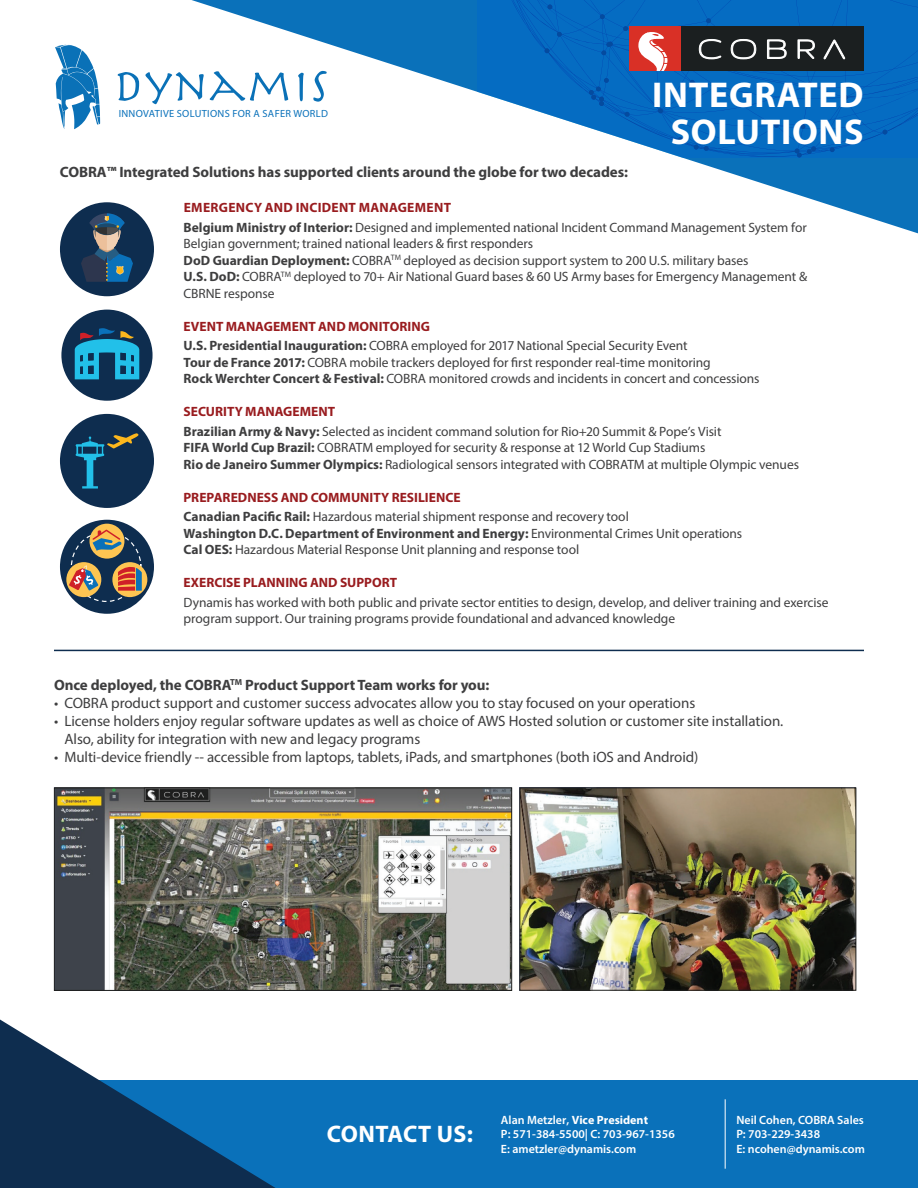
<style>
.page{position:relative;width:918px;height:1188px;background:#fff}
.page>*{position:absolute;margin:0;border:0;box-sizing:border-box;transform-origin:0 0}
.t1{font:700 36px "Myriad Pro";letter-spacing:.02em;color:#fff}
.t2{font:700 24px "Myriad Pro";letter-spacing:.02em;color:#fff}
.t3{font:15px/18px "Myriad Pro";letter-spacing:-.005em;color:#3e3e3f}
.t4{font:700 15px "Myriad Pro";letter-spacing:-.005em;color:#3e3e3f}
.t5{font:13.5px/16.5px "Myriad Pro";letter-spacing:-.005em;color:#3e3e3f}
.t6{font:700 13.5px "Myriad Pro";letter-spacing:.005em;color:#991c1f}
.t7{font:700 13.5px "Myriad Pro";color:#3e3e3f}
.t8{font:600 12px/14.4px "Myriad Pro";color:#fff}
.t9{font:10.35px "Myriad Pro";letter-spacing:.03em;color:#0a71ba}
.s1{font-weight:700}
.s2{font-weight:400}
</style>
<div class="page">
<div style="left:0;top:1080px;width:918px;height:108px;background:#0a71ba"></div>
<svg style="left:0;top:1020px;width:276px;height:168px"></svg>
<svg style="left:191px;top:0;width:727px;height:233px"></svg>
<svg style="left:477px;top:0;width:441px;height:158px;background:#227bc7"></svg>
<div style="left:60px;top:202px;width:94px;height:94px;background:#0e2d4f;border-radius:50%"></div>
<svg style="left:81px;top:213px;width:52px;height:69px"></svg>
<svg style="left:61px;top:310px;width:92px;height:91px"></svg>
<svg style="left:60px;top:414px;width:94px;height:94px"></svg>
<svg style="left:60px;top:520px;width:94px;height:94px"></svg>
<div style="left:629px;top:26px;width:235px;height:44px;background:#1b1f20"></div>
<div style="left:629px;top:26px;width:52px;height:44px;background:#d93026"></div>
<svg style="left:699px;top:39px;width:22px;height:20px"></svg>
<svg style="left:731px;top:39px;width:25px;height:20px"></svg>
<svg style="left:767px;top:39px;width:20px;height:20px"></svg>
<svg style="left:798px;top:40px;width:17px;height:19px"></svg>
<svg style="left:824px;top:40px;width:21px;height:19px"></svg>
<svg style="left:638px;top:32px;width:30px;height:38px"></svg>
<svg style="left:55px;top:45px;width:45px;height:84px"></svg>
<svg style="left:118px;top:72px;width:21px;height:29px"></svg>
<svg style="left:145px;top:72px;width:59px;height:32px"></svg>
<svg style="left:210px;top:71px;width:78px;height:30px"></svg>
<svg style="left:298px;top:73px;width:6px;height:28px"></svg>
<svg style="left:313px;top:71px;width:14px;height:31px"></svg>
<hr style="left:54px;top:650px;width:810px;height:1px;background:#0e2d4f">
<img style="left:56px;top:790px;width:454px;height:199px">
<div style="left:54px;top:788px;width:458px;height:203px;border:1px solid #1e1f1e"></div>
<img style="left:521px;top:790px;width:333px;height:199px">
<div style="left:519px;top:788px;width:337px;height:203px;border:1px solid #1e1f1e"></div>
<hr style="left:725px;top:1099px;width:1px;height:70px;background:#fff">
<p class="t9" style="left:119px;top:107px;width:211px">INNOVATIVE SOLUTIONS FOR A SAFER WORLD</p>
<p class="t4" style="left:60px;top:162px;width:570px">COBRA™ Integrated Solutions has supported clients around the globe for two decades:</p>
<p class="t1" style="left:652px;top:71px;width:213px">INTEGRATED</p>
<p class="t1" style="left:671px;top:108px;width:194px">SOLUTIONS</p>
<p class="t6" style="left:184px;top:199px;width:269px">EMERGENCY AND INCIDENT MANAGEMENT</p>
<p class="t5" style="left:184px;top:219px;width:625px"><span class="s1">Belgium Ministry of Interior:</span> Designed and implemented national Incident Command Management System for<br>Belgian government; trained national leaders &amp; first responders</p>
<p class="t5" style="left:184px;top:252px;width:567px"><span class="s1">DoD Guardian Deployment:</span> COBRA<sup>TM</sup> deployed as decision support system to 200 U.S. military bases</p>
<p class="t5" style="left:184px;top:268px;width:625px"><span class="s1">U.S. DoD:</span> COBRA<sup>TM</sup> deployed to 70+ Air National Guard bases &amp; 60 US Army bases for Emergency Management &amp;<br>CBRNE response</p>
<p class="t6" style="left:184px;top:317px;width:248px">EVENT MANAGEMENT AND MONITORING</p>
<p class="t5" style="left:184px;top:337px;width:506px"><span class="s1">U.S. Presidential Inauguration:</span> COBRA employed for 2017 National Special Security Event</p>
<p class="t5" style="left:184px;top:354px;width:529px"><span class="s1">Tour de France 2017:</span> COBRA mobile trackers deployed for first responder real-time monitoring</p>
<p class="t5" style="left:184px;top:370px;width:578px"><span class="s1">Rock Werchter Concert &amp; Festival:</span> COBRA monitored crowds and incidents in concert and concessions</p>
<p class="t6" style="left:184px;top:403px;width:153px">SECURITY MANAGEMENT</p>
<p class="t5" style="left:184px;top:423px;width:539px"><span class="s1">Brazilian Army &amp; Navy:</span> Selected as incident command solution for Rio+20 Summit &amp; Pope’s Visit</p>
<p class="t5" style="left:184px;top:439px;width:523px"><span class="s1">FIFA World Cup Brazil:</span> COBRATM employed for security &amp; response at 12 World Cup Stadiums</p>
<p class="t5" style="left:184px;top:456px;width:617px"><span class="s1">Rio de Janeiro Summer Olympics:</span> Radiological sensors integrated with COBRATM at multiple Olympic venues</p>
<p class="t6" style="left:184px;top:488px;width:279px">PREPAREDNESS AND COMMUNITY RESILIENCE</p>
<p class="t5" style="left:184px;top:508px;width:447px"><span class="s1">Canadian Pacific Rail:</span> Hazardous material shipment response and recovery tool</p>
<p class="t7" style="left:184px;top:524px;width:560px">Washington D.C. Department of Environment and Energy: <span class="s2">Environmental Crimes Unit operations</span></p>
<p class="t5" style="left:184px;top:541px;width:397px"><span class="s1">Cal OES:</span> Hazardous Material Response Unit planning and response tool</p>
<p class="t6" style="left:184px;top:574px;width:215px">EXERCISE PLANNING AND SUPPORT</p>
<p class="t5" style="left:184px;top:594px;width:647px">Dynamis has worked with both public and private sector entities to design, develop, and deliver training and exercise program support. Our training programs provide foundational and advanced knowledge</p>
<p class="t4" style="left:54px;top:676px;width:437px">Once deployed, the COBRA<sup>TM</sup> Product Support Team works for you:</p>
<p class="t3" style="left:54px;top:694px;width:643px">• COBRA product support and customer success advocates allow you to stay focused on your operations</p>
<p class="t3" style="left:64px;top:712px;width:720px;text-indent:-10px">• License holders enjoy regular software updates as well as choice of AWS Hosted solution or customer site installation.<br>Also, ability for integration with new and legacy programs</p>
<p class="t3" style="left:54px;top:748px;width:646px">• Multi-device friendly -- accessible from laptops, tablets, iPads, and smartphones (both iOS and Android)</p>
<p class="t2" style="left:327px;top:1119px;width:148px">CONTACT US:</p>
<p class="t8" style="left:501px;top:1112px;width:175px">Alan Metzler, <span class="s1">Vice President<br></span>P: 571-384-5500| C: 703-967-1356<br>E: ametzler@dynamis.com</p>
<p class="t8" style="left:736px;top:1112px;width:129px">Neil Cohen, COBRA Sales</p>
<p class="t8" style="left:736px;top:1127px;width:85px">P: 703-229-3438</p>
<p class="t8" style="left:736px;top:1141px;width:130px">E: ncohen@dynamis.com</p>
</div>
